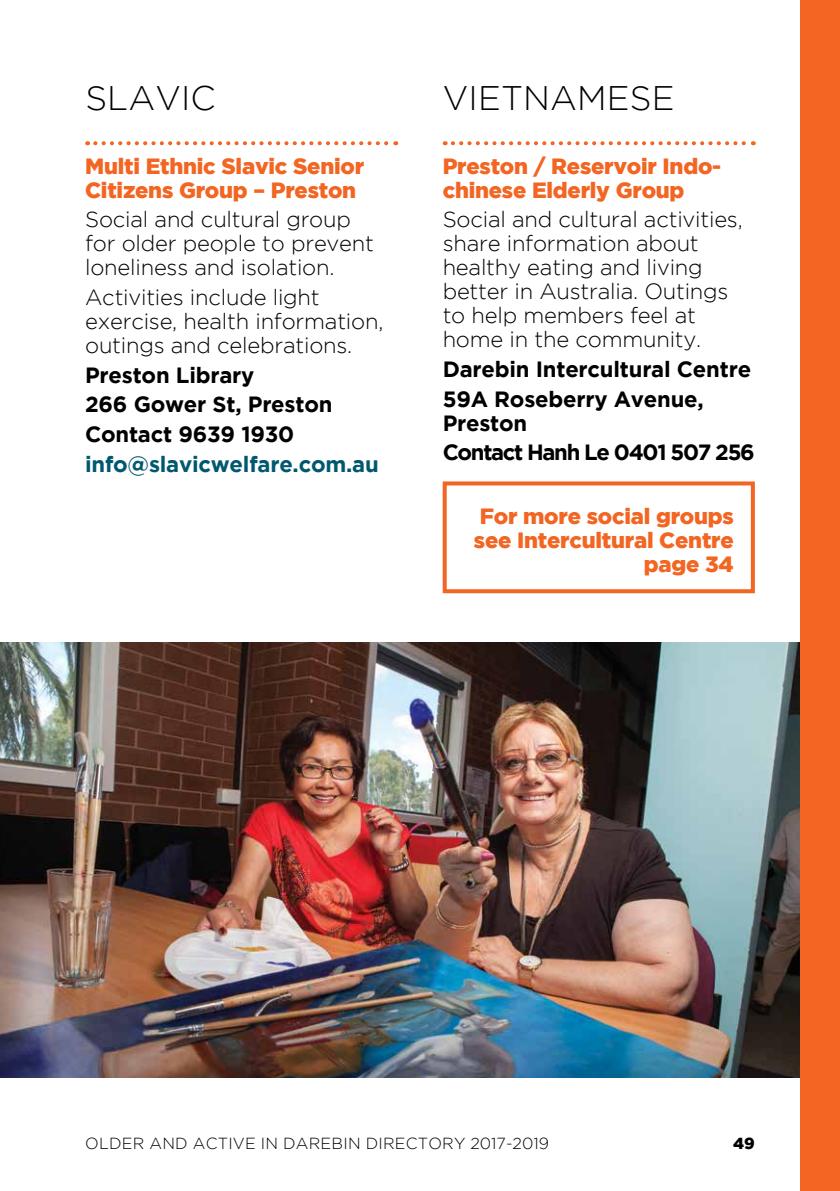
<style>
.page{position:relative;width:840px;height:1191px;background:#fff}
.page>*{position:absolute;margin:0;border:0;box-sizing:border-box;transform-origin:0 0}
.t1{font:300 34px "Gotham";letter-spacing:.005em;color:#000}
.t2{font:300 22px/24px "Gotham";letter-spacing:-.01em;color:#000}
.t3{font:900 22px/24px "Gotham";letter-spacing:-.01em;color:#f26522}
.t4{font:700 22px/29.6px "Gotham";letter-spacing:-.01em;color:#000}
.t5{font:700 22px/29.6px "Gotham";letter-spacing:-.06em;color:#000}
.t6{font:700 22px "Gotham";letter-spacing:-.01em;color:#00586f}
.t7{font:300 16px "Gotham";letter-spacing:.015em;color:#000}
.t8{font:900 16px "Gotham";color:#000}
</style>
<div class="page">
<img style="left:0;top:642px;width:799px;height:435px">
<div style="left:799px;top:0;width:40px;height:1191px;background:#f26522"></div>
<svg style="left:95px;top:141px;width:301px;height:4px"></svg>
<svg style="left:452px;top:141px;width:301px;height:4px"></svg>
<div style="left:442px;top:481px;width:312px;height:112px;border:4px solid #f26522"></div>
<h1 class="t1" style="left:85px;top:79px;width:132px">SLAVIC</h1>
<p class="t3" style="left:85px;top:153px;width:280px">Multi Ethnic Slavic Senior<br>Citizens Group – Preston</p>
<p class="t2" style="left:85px;top:207px;width:290px">Social and cultural group for older people to prevent loneliness and isolation.</p>
<p class="t2" style="left:85px;top:285px;width:299px">Activities include light exercise, health information, outings and celebrations.</p>
<p class="t4" style="left:85px;top:359px;width:249px">Preston Library<br>266 Gower St, Preston<br>Contact 9639 1930</p>
<p class="t6" style="left:85px;top:451px;width:295px">info@slavicwelfare.com.au</p>
<h1 class="t1" style="left:442px;top:79px;width:233px">VIETNAMESE</h1>
<p class="t3" style="left:442px;top:153px;width:280px">Preston / Reservoir Indo&shy;chinese Elderly Group</p>
<p class="t2" style="left:442px;top:207px;width:301px">Social and cultural activities, share information about healthy eating and living better in Australia. Outings to help members feel at home in the community.</p>
<p class="t4" style="left:442px;top:354px;width:310px">Darebin Intercultural Centre<br>59A Roseberry Avenue,</p>
<p class="t5" style="left:442px;top:407px;width:313px">Preston<br>Contact Hanh Le 0401 507 256</p>
<p class="t3" style="left:473px;top:504px;width:261px;text-align:right">For more social groups see Intercultural Centre page 34</p>
<p class="t7" style="left:85px;top:1135px;width:465px">OLDER AND ACTIVE IN DAREBIN DIRECTORY 2017-2019</p>
<p class="t8" style="left:732px;top:1134px;width:23px">49</p>
</div>
